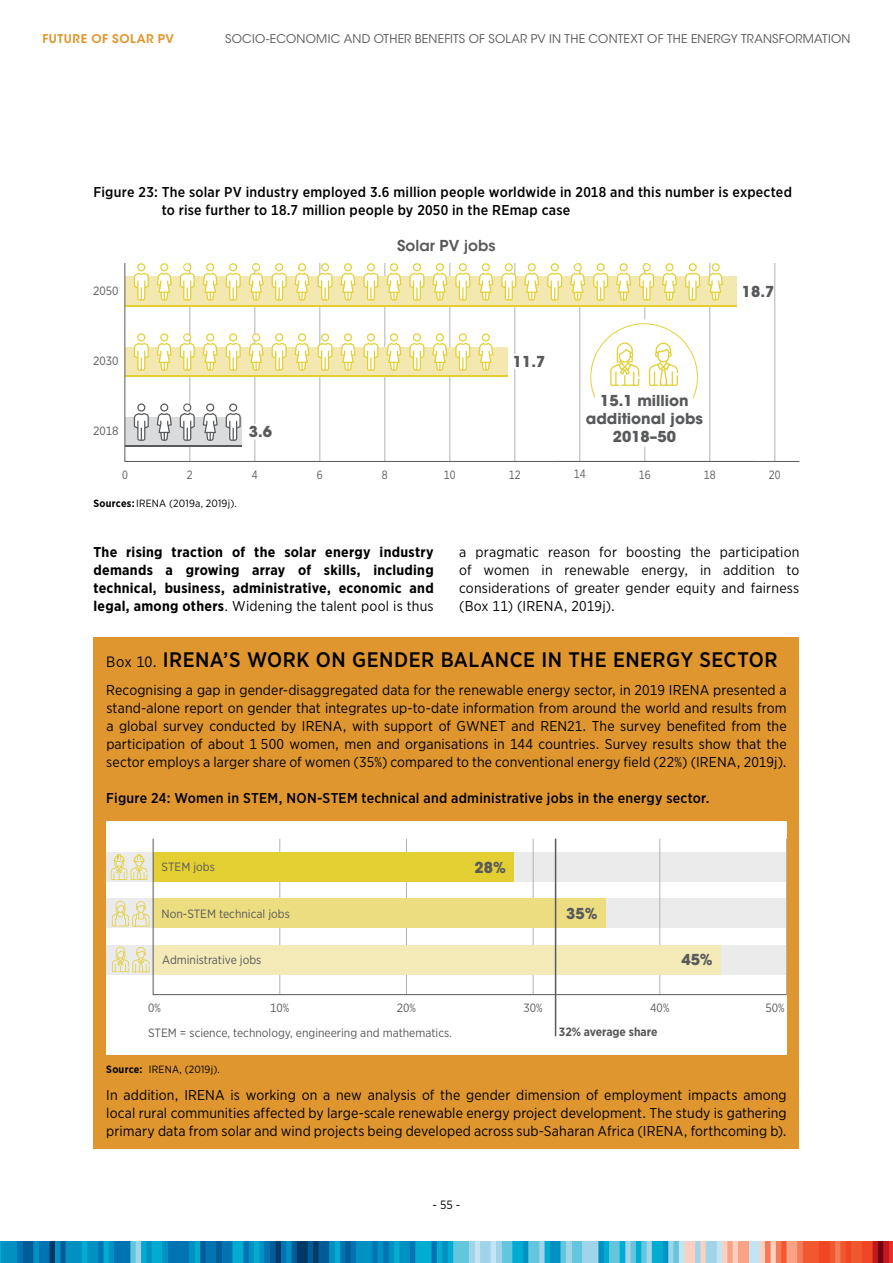
<style>
.page{position:relative;width:893px;height:1263px;background:#fff}
.page>*{position:absolute;margin:0;border:0;box-sizing:border-box;transform-origin:0 0}
.t1{font:500 21px "Gotham Narrow";letter-spacing:.02em;color:#000}
.t2{font:700 15px/18px "ITC Avant Garde Std";color:#58595b;text-align:center}
.t3{font:600 15px "ITC Avant Garde Std";color:#58595b}
.t4{font:14.25px/18px "Gotham Narrow";letter-spacing:.01em;color:#000;text-align:justify}
.t5{font:500 14.25px/18px "Gotham Narrow";letter-spacing:.015em;color:#000}
.t6{font:700 14.25px/18px "Gotham Narrow";letter-spacing:.02em;color:#000;text-align:justify}
.t7{font:12px "Gotham Narrow";color:#58595b}
.t8{font:12px "ITC Avant Garde Std";letter-spacing:.02em;color:#58595b}
.t9{font:12px "Gotham Narrow";color:#58595b;scale:.92 1}
.t10{font:600 12px "ITC Avant Garde Std";letter-spacing:.045em;color:#df962f}
.t11{font:700 12px "Gotham Narrow";color:#58595b}
.t12{font:12px "Gotham Narrow";color:#000}
.t13{font:10.5px "Gotham Narrow";letter-spacing:.025em;color:#000}
.s1{font-weight:700}
.s2{font-weight:400}
.s3{font-weight:400;font-size:15px}
</style>
<div class="page">
<svg style="left:0;top:1242px;width:889px;height:21px;background:#4e94b1"></svg>
<hr style="left:889px;top:1242px;width:4px;height:21px;background:#ee2e24">
<svg style="left:124px;top:263px;width:675px;height:199px"></svg>
<svg style="left:590px;top:323px;width:108px;height:75px"></svg>
<div style="left:94px;top:637px;width:705px;height:512px;background:#df962f"></div>
<div style="left:106px;top:821px;width:681px;height:233px;background:#fff"></div>
<div style="left:106px;top:852px;width:680px;height:30px;background:#ebebeb"></div>
<div style="left:106px;top:944px;width:680px;height:30px;background:#ebebeb"></div>
<div style="left:106px;top:898px;width:680px;height:30px;background:#ebebeb"></div>
<svg style="left:112px;top:946px;width:37px;height:26px"></svg>
<svg style="left:111px;top:854px;width:36px;height:26px"></svg>
<svg style="left:112px;top:901px;width:37px;height:26px"></svg>
<svg style="left:152px;top:838px;width:635px;height:157px"></svg>
<hr style="left:555px;top:839px;width:1px;height:197px;background:#58595b">
<p class="t10" style="left:43px;top:31px;width:133px">FUTURE OF SOLAR PV</p>
<p class="t8" style="left:225px;top:31px;width:627px">SOCIO-ECONOMIC AND OTHER BENEFITS OF SOLAR PV IN THE CONTEXT OF THE ENERGY TRANSFORMATION</p>
<p class="t5" style="left:162px;top:182px;width:632px;text-indent:-68px">Figure 23: The solar PV industry employed 3.6 million people worldwide in 2018 and this number is expected to rise further to 18.7 million people by 2050 in the REmap case</p>
<p class="t3" style="left:397px;top:236px;width:100px">Solar PV jobs</p>
<p class="t7" style="left:93px;top:283px;width:27px">2050</p>
<p class="t2" style="left:742px;top:282px;width:34px">18.7</p>
<p class="t7" style="left:93px;top:354px;width:27px">2030</p>
<p class="t2" style="left:513px;top:352px;width:34px">11.7</p>
<p class="t7" style="left:93px;top:424px;width:27px">2018</p>
<p class="t2" style="left:249px;top:423px;width:25px">3.6</p>
<p class="t2" style="left:586px;top:391px;width:118px">15.1 million additional jobs<br>2018–50</p>
<p class="t9" style="left:122px;top:467px;width:8px">0</p>
<p class="t9" style="left:187px;top:467px;width:8px">2</p>
<p class="t9" style="left:252px;top:467px;width:8px">4</p>
<p class="t9" style="left:317px;top:467px;width:8px">6</p>
<p class="t9" style="left:382px;top:467px;width:8px">8</p>
<p class="t9" style="left:444px;top:467px;width:14px">10</p>
<p class="t9" style="left:509px;top:467px;width:14px">12</p>
<p class="t9" style="left:574px;top:466px;width:14px">14</p>
<p class="t9" style="left:639px;top:467px;width:14px">16</p>
<p class="t9" style="left:704px;top:467px;width:14px">18</p>
<p class="t9" style="left:769px;top:467px;width:14px">20</p>
<p class="t13" style="left:94px;top:497px;width:145px"><span class="s1">Sources:</span>IRENA (2019a, 2019j).</p>
<p class="t6" style="left:94px;top:542px;width:342px">The rising traction of the solar energy industry demands a growing array of skills, including technical, business, administrative, economic and legal, among others<span class="s2">. Widening the talent pool is thus</span></p>
<p class="t4" style="left:459px;top:542px;width:342px">a pragmatic reason for boosting the participation of women in renewable energy, in addition to considerations of greater gender equity and fairness (Box 11) (IRENA, 2019j).</p>
<h1 class="t1" style="left:106px;top:646px;width:673px"><span class="s3">Box 10.</span> IRENA’S WORK ON GENDER BALANCE IN THE ENERGY SECTOR</h1>
<p class="t4" style="left:106px;top:681px;width:682px">Recognising a gap in gender-disaggregated data for the renewable energy sector, in 2019 IRENA presented a stand-alone report on gender that integrates up-to-date information from around the world and results from a global survey conducted by IRENA, with support of GWNET and REN21. The survey benefited from the participation of about 1 500 women, men and organisations in 144 countries. Survey results show that the sector employs a larger share of women (35%) compared to the conventional energy field (22%) (IRENA, 2019j).</p>
<p class="t5" style="left:106px;top:789px;width:605px">Figure 24: Women in STEM, NON-STEM technical and administrative jobs in the energy sector.</p>
<p class="t7" style="left:162px;top:860px;width:55px">STEM jobs</p>
<p class="t2" style="left:474px;top:858px;width:33px">28%</p>
<p class="t7" style="left:162px;top:906px;width:130px">Non-STEM technical jobs</p>
<p class="t2" style="left:566px;top:904px;width:33px">35%</p>
<p class="t7" style="left:162px;top:952px;width:101px">Administrative jobs</p>
<p class="t2" style="left:681px;top:951px;width:33px">45%</p>
<p class="t7" style="left:148px;top:1000px;width:14px">0%</p>
<p class="t7" style="left:270px;top:1000px;width:21px">10%</p>
<p class="t7" style="left:397px;top:1000px;width:21px">20%</p>
<p class="t7" style="left:524px;top:1000px;width:21px">30%</p>
<p class="t7" style="left:650px;top:1000px;width:21px">40%</p>
<p class="t7" style="left:765px;top:1000px;width:21px">50%</p>
<p class="t7" style="left:148px;top:1025px;width:305px">STEM = science, technology, engineering and mathematics.</p>
<p class="t11" style="left:559px;top:1024px;width:100px">32% average share</p>
<p class="t13" style="left:106px;top:1063px;width:115px"><span class="s1">Source:</span> IRENA, (2019j).</p>
<p class="t4" style="left:106px;top:1086px;width:682px">In addition, IRENA is working on a new analysis of the gender dimension of employment impacts among local rural communities affected by large-scale renewable energy project development. The study is gathering primary data from solar and wind projects being developed across sub-Saharan Africa (IRENA, forthcoming b).</p>
<p class="t12" style="left:433px;top:1197px;width:29px">- 55 -</p>
</div>
